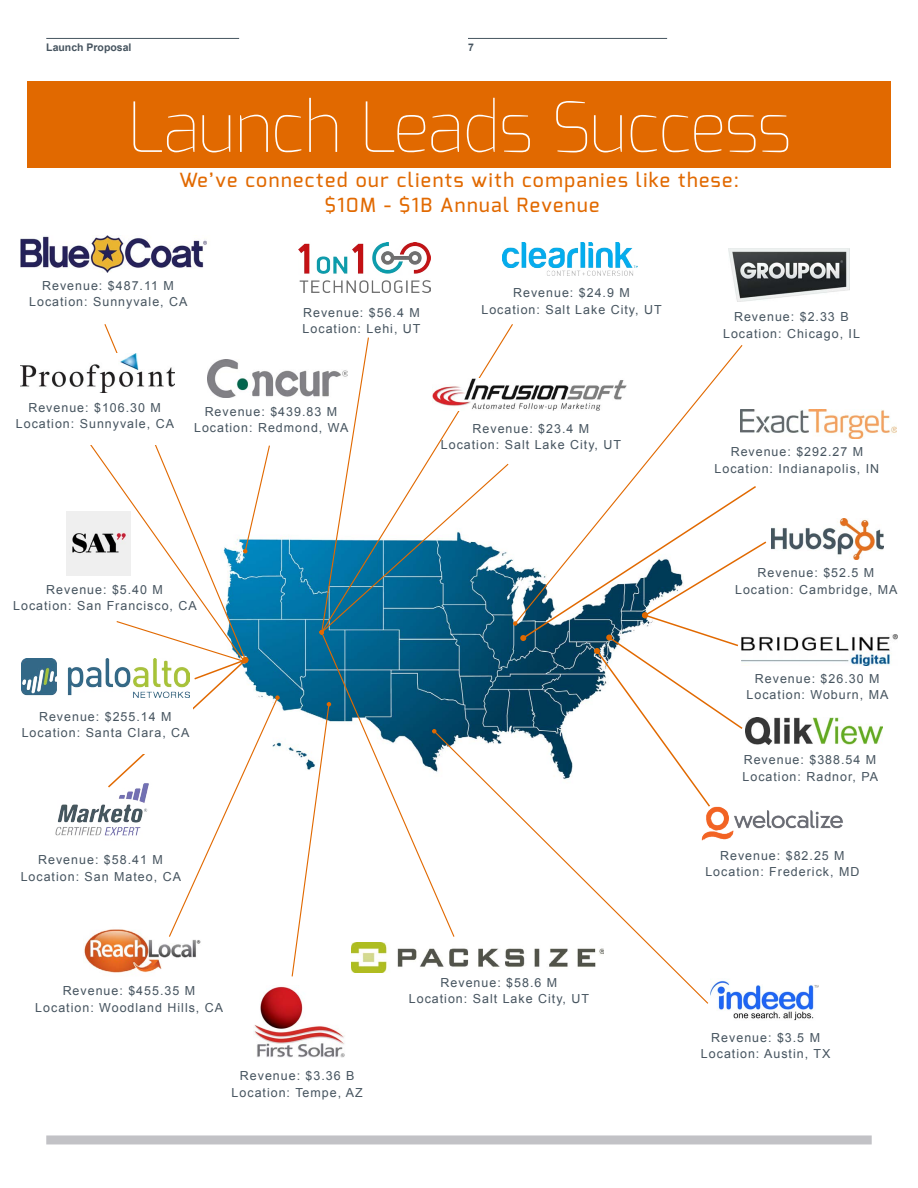
<style>
.page{position:relative;width:918px;height:1188px;background:#fff}
.page>*{position:absolute;margin:0;border:0;box-sizing:border-box;transform-origin:0 0}
.t1{font:100 69px "Exo";letter-spacing:-.02em;color:#fff}
.t2{font:500 19.5px/25.5px "Exo";letter-spacing:.08em;color:#e16900;text-align:center}
.t3{font:12.45px/16.5px "Arial";letter-spacing:.08em;color:#46545f;text-align:center}
.t4{font:700 10.5px "Arial";color:#46545f}
</style>
<div class="page">
<div style="left:46px;top:1135px;width:826px;height:9px;background:#c2c2c6"></div>
<img style="left:280px;top:538px;width:11px;height:213px">
<img style="left:66px;top:512px;width:20px;height:63px">
<img style="left:84px;top:938px;width:117px;height:35px">
<img style="left:21px;top:659px;width:63px;height:37px">
<img style="left:21px;top:353px;width:154px;height:40px">
<img style="left:729px;top:248px;width:120px;height:53px">
<img style="left:771px;top:519px;width:113px;height:41px">
<img style="left:768px;top:634px;width:130px;height:32px">
<div style="left:27px;top:81px;width:864px;height:87px;background:#e16900"></div>
<img style="left:253px;top:986px;width:92px;height:72px">
<img style="left:711px;top:980px;width:108px;height:41px">
<img style="left:502px;top:243px;width:135px;height:33px">
<img style="left:768px;top:410px;width:128px;height:28px">
<img style="left:768px;top:717px;width:114px;height:27px">
<img style="left:768px;top:810px;width:75px;height:19px">
<img style="left:55px;top:804px;width:31px;height:32px">
<img style="left:21px;top:236px;width:186px;height:36px">
<svg style="left:86px;top:445px;width:194px;height:493px"></svg>
<svg style="left:291px;top:336px;width:477px;height:642px"></svg>
<img style="left:208px;top:359px;width:140px;height:38px">
<img style="left:298px;top:242px;width:133px;height:51px">
<img style="left:351px;top:942px;width:253px;height:30px">
<img style="left:432px;top:378px;width:194px;height:33px">
<hr style="left:46px;top:38px;width:193px;height:1px;background:#46545f">
<hr style="left:468px;top:38px;width:199px;height:1px;background:#46545f">
<p class="t4" style="left:46px;top:41px;width:87px">Launch Proposal</p>
<p class="t4" style="left:468px;top:41px;width:7px">7</p>
<h1 class="t1" style="left:126px;top:83px;width:667px">Launch Leads Success</h1>
<h2 class="t2" style="left:179px;top:167px;width:561px">We’ve connected our clients with companies like these: $10M - $1B Annual Revenue</h2>
<p class="t3" style="left:29px;top:277px;width:160px">Revenue: $487.11 M<br>Location: Sunnyvale, CA</p>
<p class="t3" style="left:303px;top:304px;width:119px;text-align:left">Revenue: $56.4 M<br>Location: Lehi, UT</p>
<p class="t3" style="left:481px;top:285px;width:182px">Revenue: $24.9 M<br>Location: Salt Lake City, UT</p>
<p class="t3" style="left:16px;top:399px;width:160px">Revenue: $106.30 M<br>Location: Sunnyvale, CA</p>
<p class="t3" style="left:194px;top:403px;width:156px">Revenue: $439.83 M<br>Location: Redmond, WA</p>
<p class="t3" style="left:441px;top:420px;width:182px">Revenue: $23.4 M<br>Location: Salt Lake City, UT</p>
<p class="t3" style="left:13px;top:582px;width:185px">Revenue: $5.40 M<br>Location: San Francisco, CA</p>
<p class="t3" style="left:22px;top:708px;width:169px">Revenue: $255.14 M<br>Location: Santa Clara, CA</p>
<p class="t3" style="left:21px;top:852px;width:162px">Revenue: $58.41 M<br>Location: San Mateo, CA</p>
<p class="t3" style="left:35px;top:983px;width:189px">Revenue: $455.35 M<br>Location: Woodland Hills, CA</p>
<p class="t3" style="left:232px;top:1068px;width:133px">Revenue: $3.36 B<br>Location: Tempe, AZ</p>
<p class="t3" style="left:409px;top:974px;width:182px">Revenue: $58.6 M<br>Location: Salt Lake City, UT</p>
<p class="t3" style="left:723px;top:309px;width:138px">Revenue: $2.33 B<br>Location: Chicago, IL</p>
<p class="t3" style="left:715px;top:444px;width:166px">Revenue: $292.27 M<br>Location: Indianapolis, IN</p>
<p class="t3" style="left:735px;top:565px;width:164px">Revenue: $52.5 M<br>Location: Cambridge, MA</p>
<p class="t3" style="left:747px;top:670px;width:143px">Revenue: $26.30 M<br>Location: Woburn, MA</p>
<p class="t3" style="left:743px;top:752px;width:137px;text-align:left">Revenue: $388.54 M<br>Location: Radnor, PA</p>
<p class="t3" style="left:705px;top:847px;width:156px">Revenue: $82.25 M<br>Location: Frederick, MD</p>
<p class="t3" style="left:701px;top:1029px;width:131px">Revenue: $3.5 M<br>Location: Austin, TX</p>
</div>
